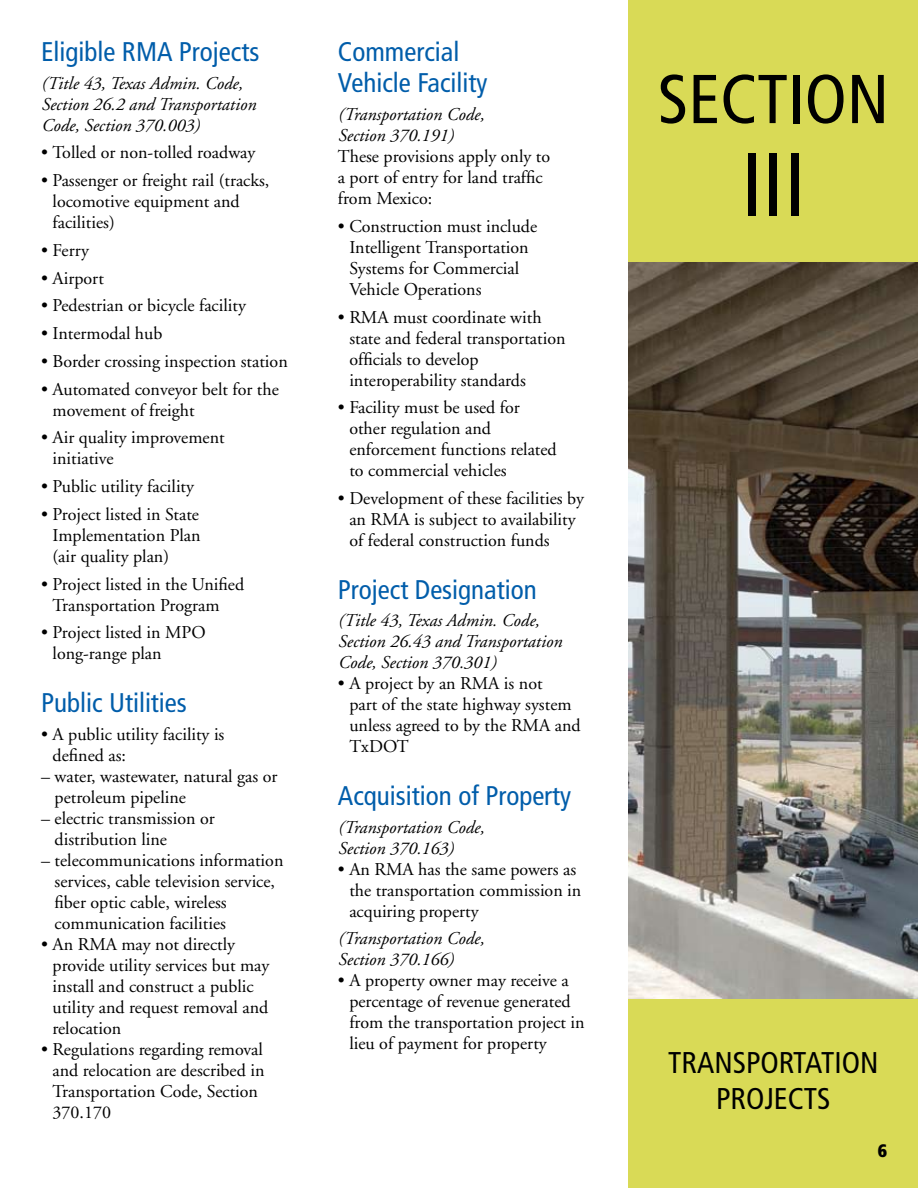
<style>
.page{position:relative;width:918px;height:1188px;background:#fff}
.page>*{position:absolute;margin:0;border:0;box-sizing:border-box;transform-origin:0 0}
.t1{font:condensed 90px "Frutiger";color:#000}
.t2{font:condensed 69px "Frutiger";color:#000}
.t3{font:condensed 30px/36px "Frutiger";color:#000;text-align:center}
.t4{font:condensed 27px/31.5px "Frutiger";color:#005daa}
.t5{font:18px/21px "Adobe Garamond";color:#000}
.t6{font:italic 18px/21px "Adobe Garamond";color:#000}
.t7{font:900 condensed 18px "Frutiger";color:#000}
</style>
<div class="page">
<div style="left:629px;top:0;width:289px;height:1188px;background:#d9da56"></div>
<img style="left:629px;top:262px;width:289px;height:737px">
<h3 class="t4" style="left:41px;top:36px;width:98px">Eligible RMA</h3>
<h3 class="t4" style="left:179px;top:36px;width:82px">Projects</h3>
<p class="t6" style="left:41px;top:73px;width:216px">(Title 43, Texas Admin. Code,<br>Section 26.2 and Transportation<br>Code, Section 370.003)</p>
<p class="t5" style="left:41px;top:143px;width:216px">• Tolled or non-tolled roadway</p>
<p class="t5" style="left:53px;top:170px;width:218px;text-indent:-11px">• Passenger or freight rail (tracks, locomotive equipment and facilities)</p>
<p class="t5" style="left:41px;top:240px;width:49px">• Ferry</p>
<p class="t5" style="left:41px;top:268px;width:64px">• Airport</p>
<p class="t5" style="left:41px;top:296px;width:206px">• Pedestrian or bicycle facility</p>
<p class="t5" style="left:41px;top:323px;width:123px">• Intermodal hub</p>
<p class="t5" style="left:41px;top:351px;width:248px">• Border crossing inspection station</p>
<p class="t5" style="left:53px;top:379px;width:228px;text-indent:-11px">• Automated conveyor belt for the movement of freight</p>
<p class="t5" style="left:53px;top:428px;width:174px;text-indent:-11px">• Air quality improvement initiative</p>
<p class="t5" style="left:41px;top:476px;width:154px">• Public utility facility</p>
<p class="t5" style="left:53px;top:504px;width:150px;text-align:justify;text-indent:-11px">• Project listed in State Implementation Plan (air quality plan)</p>
<p class="t5" style="left:53px;top:574px;width:193px;text-indent:-11px">• Project listed in the Unified<br>Transportation Program</p>
<p class="t5" style="left:53px;top:623px;width:155px;text-indent:-11px">• Project listed in MPO long-range plan</p>
<h3 class="t4" style="left:41px;top:687px;width:147px">Public Utilities</h3>
<p class="t5" style="left:53px;top:724px;width:173px;text-indent:-11px">• A public utility facility is defined as:</p>
<p class="t5" style="left:55px;top:766px;width:225px;text-indent:-14px">– water, wastewater, natural gas or petroleum pipeline</p>
<p class="t5" style="left:55px;top:808px;width:162px;text-indent:-14px">– electric transmission or distribution line</p>
<p class="t5" style="left:55px;top:850px;width:230px;text-indent:-14px">– telecommunications information services, cable television service, fiber optic cable, wireless communication facilities</p>
<p class="t5" style="left:53px;top:934px;width:218px;text-indent:-11px">• An RMA may not directly provide utility services but may install and construct a public utility and request removal and relocation</p>
<p class="t5" style="left:53px;top:1039px;width:213px;text-indent:-11px">• Regulations regarding removal and relocation are described in<br>Transportation Code, Section<br>370.170</p>
<h3 class="t4" style="left:338px;top:36px;width:151px">Commercial<br>Vehicle Facility</h3>
<p class="t6" style="left:338px;top:104px;width:148px">(Transportation Code,<br>Section 370.191)</p>
<p class="t5" style="left:338px;top:146px;width:214px">These provisions apply only to a port of entry for land traffic from Mexico:</p>
<p class="t5" style="left:349px;top:216px;width:189px;text-indent:-11px">• Construction must include<br>Intelligent Transportation<br>Systems for Commercial<br>Vehicle Operations</p>
<p class="t5" style="left:349px;top:307px;width:218px;text-indent:-11px">• RMA must coordinate with state and federal transportation officials to develop interoperability standards</p>
<p class="t5" style="left:349px;top:398px;width:209px;text-indent:-11px">• Facility must be used for other regulation and enforcement functions related to commercial vehicles</p>
<p class="t5" style="left:349px;top:488px;width:236px;text-indent:-11px">• Development of these facilities by an RMA is subject to availability of federal construction funds</p>
<h3 class="t4" style="left:338px;top:574px;width:200px">Project Designation</h3>
<p class="t6" style="left:338px;top:611px;width:225px">(Title 43, Texas Admin. Code,<br>Section 26.43 and Transportation<br>Code, Section 370.301)</p>
<p class="t5" style="left:349px;top:674px;width:233px;text-indent:-11px">• A project by an RMA is not<br>part of the state highway system unless agreed to by the RMA and<br>TxDOT</p>
<h3 class="t4" style="left:338px;top:780px;width:235px">Acquisition of Property</h3>
<p class="t6" style="left:338px;top:817px;width:148px">(Transportation Code,<br>Section 370.163)</p>
<p class="t5" style="left:349px;top:859px;width:234px;text-indent:-11px">• An RMA has the same powers as the transportation commission in acquiring property</p>
<p class="t6" style="left:338px;top:929px;width:148px">(Transportation Code,<br>Section 370.166)</p>
<p class="t5" style="left:349px;top:971px;width:237px;text-indent:-11px">• A property owner may receive a percentage of revenue generated from the transportation project in lieu of payment for property</p>
<h2 class="t2" style="left:658px;top:59px;width:233px">section</h2>
<h1 class="t1" style="left:741px;top:132px;width:19px">III</h1>
<h3 class="t3" style="left:668px;top:1044px;width:212px">transportation projects</h3>
<p class="t7" style="left:878px;top:1140px;width:11px">6</p>
</div>
